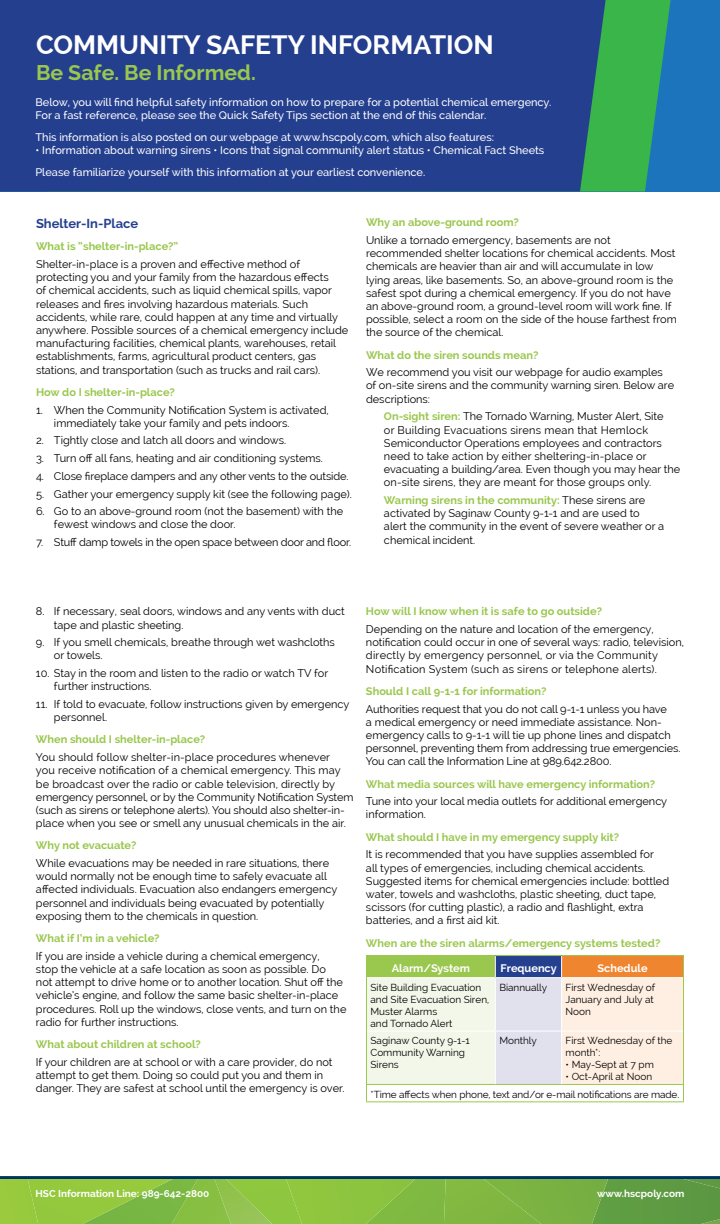
<style>
.page{position:relative;width:720px;height:1224px;background:#fff}
.page>*{position:absolute;margin:0;border:0;box-sizing:border-box;transform-origin:0 0}
.t1{font:700 26.6px "Raleway";color:#fff}
.t2{font:700 21.3px "Raleway";color:#9ac74e}
.t3{font:700 13px "Raleway";color:#25408f}
.t4{font:11px/13.2px "Raleway";color:#000}
.t5{font:500 11px/13.2px "Raleway";color:#fff}
.t6{font:700 11px "Raleway";color:#9ac74e}
.t7{font:11px "Raleway";letter-spacing:-.02em;color:#000}
.t8{font:700 11px "Raleway";color:#fff}
.t9{font:10px/12px "Raleway";color:#000}
.t10{font:700 10px "Raleway";color:#fff}
.s1{font-weight:700;color:#9ac74e}
</style>
<div class="page">
<div style="left:0;top:0;width:720px;height:192px;background:#1c75bc"></div>
<svg style="left:606px;top:0;width:65px;height:192px;fill:#39b54a"></svg>
<svg style="left:0;top:1179px;width:720px;height:45px;background:#81b941"></svg>
<hr style="left:0;top:1176px;width:720px;height:3px;background:#036">
<div style="left:0;top:0;width:606px;height:192px;background:#253f8f"></div>
<hr style="left:366px;top:955px;width:129px;height:1px;background:#9ac74e">
<hr style="left:495px;top:955px;width:67px;height:1px;background:#9ac74e">
<hr style="left:562px;top:955px;width:122px;height:1px;background:#9ac74e">
<hr style="left:366px;top:1101px;width:129px;height:1px;background:#9ac74e">
<hr style="left:495px;top:1101px;width:67px;height:1px;background:#9ac74e">
<hr style="left:562px;top:1101px;width:122px;height:1px;background:#9ac74e">
<svg style="left:366px;top:956px;width:318px;height:145px;background:#e7e2d2"></svg>
<hr style="left:495px;top:978px;width:1px;height:53px;background:#fff">
<hr style="left:561px;top:978px;width:1px;height:53px;background:#fff">
<hr style="left:367px;top:1031px;width:128px;height:1px;background:#fff">
<hr style="left:495px;top:1031px;width:67px;height:1px;background:#fff">
<hr style="left:495px;top:1032px;width:1px;height:52px;background:#fff">
<hr style="left:562px;top:1031px;width:121px;height:1px;background:#fff">
<hr style="left:561px;top:1032px;width:1px;height:52px;background:#fff">
<h1 class="t1" style="left:36px;top:30px;width:459px">COMMUNITY SAFETY INFORMATION</h1>
<h2 class="t2" style="left:36px;top:60px;width:221px">Be Safe. Be Informed.</h2>
<p class="t5" style="left:35px;top:95px;width:517px">Below, you will find helpful safety information on how to prepare for a potential chemical emergency.<br>For a fast reference, please see the Quick Safety Tips section at the end of this calendar.</p>
<p class="t5" style="left:35px;top:131px;width:460px">This information is also posted on our webpage at www.hscpoly.com, which also features:</p>
<p class="t5" style="left:35px;top:139px;width:510px;line-height:22.2px">• Information about warning sirens • Icons that signal community alert status • Chemical Fact Sheets<br>Please familiarize yourself with this information at your earliest convenience.</p>
<p class="t3" style="left:36px;top:216px;width:104px">Shelter-In-Place</p>
<p class="t6" style="left:36px;top:240px;width:144px">What is “shelter-in-place?”</p>
<p class="t4" style="left:36px;top:258px;width:314px">Shelter-in-place is a proven and effective method of protecting you and your family from the hazardous effects<br>of chemical accidents, such as liquid chemical spills, vapor releases and fires involving hazardous materials. Such accidents, while rare, could happen at any time and virtually anywhere. Possible sources of a chemical emergency include manufacturing facilities, chemical plants, warehouses, retail establishments, farms, agricultural product centers, gas stations, and transportation (such as trucks and rail cars).</p>
<p class="t6" style="left:36px;top:386px;width:140px">How do I shelter-in-place?</p>
<p class="t4" style="left:54px;top:403px;width:276px;text-indent:-18px">1. When the Community Notification System is activated, immediately take your family and pets indoors.</p>
<p class="t4" style="left:36px;top:434px;width:252px">2. Tightly close and latch all doors and windows.</p>
<p class="t4" style="left:36px;top:452px;width:289px">3. Turn off all fans, heating and air conditioning systems.</p>
<p class="t4" style="left:36px;top:469px;width:314px">4. Close fireplace dampers and any other vents to the outside.</p>
<p class="t4" style="left:36px;top:487px;width:317px">5. Gather your emergency supply kit (see the following page).</p>
<p class="t4" style="left:54px;top:505px;width:291px;text-indent:-18px">6. Go to an above-ground room (not the basement) with the fewest windows and close the door.</p>
<p class="t7" style="left:36px;top:536px;width:317px">7. Stuff damp towels in the open space between door and floor.</p>
<p class="t6" style="left:366px;top:216px;width:154px">Why an above-ground room?</p>
<p class="t4" style="left:366px;top:233px;width:312px">Unlike a tornado emergency, basements are not recommended shelter locations for chemical accidents. Most chemicals are heavier than air and will accumulate in low lying areas, like basements. So, an above-ground room is the safest spot during a chemical emergency. If you do not have an above-ground room, a ground-level room will work fine. If possible, select a room on the side of the house farthest from the source of the chemical.</p>
<p class="t6" style="left:366px;top:348px;width:174px">What do the siren sounds mean?</p>
<p class="t4" style="left:366px;top:366px;width:310px">We recommend you visit our webpage for audio examples of on-site sirens and the community warning siren. Below are descriptions:</p>
<p class="t4" style="left:384px;top:410px;width:298px"><span class="s1">On-sight siren:</span> The Tornado Warning, Muster Alert, Site<br>or Building Evacuations sirens mean that Hemlock Semiconductor Operations employees and contractors need to take action by either sheltering-in-place or evacuating a building/area. Even though you may hear the on-site sirens, they are meant for those groups only.</p>
<p class="t4" style="left:384px;top:494px;width:282px"><span class="s1">Warning sirens in the community:</span> These sirens are activated by Saginaw County 9-1-1 and are used to alert the community in the event of severe weather or a chemical incident.</p>
<p class="t4" style="left:54px;top:605px;width:292px;text-indent:-18px">8. If necessary, seal doors, windows and any vents with duct tape and plastic sheeting.</p>
<p class="t4" style="left:54px;top:636px;width:282px;text-indent:-18px">9. If you smell chemicals, breathe through wet washcloths or towels.</p>
<p class="t4" style="left:54px;top:667px;width:276px;text-indent:-18px">10. Stay in the room and listen to the radio or watch TV for further instructions.</p>
<p class="t4" style="left:54px;top:698px;width:297px;text-indent:-18px">11. If told to evacuate, follow instructions given by emergency personnel.</p>
<p class="t6" style="left:36px;top:733px;width:171px">When should I shelter-in-place?</p>
<p class="t4" style="left:36px;top:751px;width:319px">You should follow shelter-in-place procedures whenever<br>you receive notification of a chemical emergency. This may be broadcast over the radio or cable television, directly by emergency personnel, or by the Community Notification System (such as sirens or telephone alerts). You should also shelter-in&shy;place when you see or smell any unusual chemicals in the air.</p>
<p class="t6" style="left:36px;top:839px;width:102px">Why not evacuate?</p>
<p class="t4" style="left:36px;top:857px;width:303px">While evacuations may be needed in rare situations, there would normally not be enough time to safely evacuate all affected individuals. Evacuation also endangers emergency personnel and individuals being evacuated by potentially exposing them to the chemicals in question.</p>
<p class="t6" style="left:36px;top:932px;width:125px">What if I’m in a vehicle?</p>
<p class="t4" style="left:36px;top:949px;width:312px">If you are inside a vehicle during a chemical emergency,<br>stop the vehicle at a safe location as soon as possible. Do<br>not attempt to drive home or to another location. Shut off the vehicle’s engine, and follow the same basic shelter-in-place procedures. Roll up the windows, close vents, and turn on the radio for further instructions.</p>
<p class="t6" style="left:36px;top:1038px;width:166px">What about children at school?</p>
<p class="t4" style="left:36px;top:1055px;width:310px">If your children are at school or with a care provider, do not attempt to get them. Doing so could put you and them in danger. They are safest at school until the emergency is over.</p>
<p class="t6" style="left:366px;top:605px;width:238px">How will I know when it is safe to go outside?</p>
<p class="t4" style="left:366px;top:623px;width:320px">Depending on the nature and location of the emergency, notification could occur in one of several ways: radio, television, directly by emergency personnel, or via the Community Notification System (such as sirens or telephone alerts).</p>
<p class="t6" style="left:366px;top:685px;width:182px">Should I call 9-1-1 for information?</p>
<p class="t4" style="left:366px;top:702px;width:316px">Authorities request that you do not call 9-1-1 unless you have<br>a medical emergency or need immediate assistance. Non&shy;emergency calls to 9-1-1 will tie up phone lines and dispatch personnel, preventing them from addressing true emergencies.<br>You can call the Information Line at 989.642.2800.</p>
<p class="t6" style="left:366px;top:777px;width:291px">What media sources will have emergency information?</p>
<p class="t4" style="left:366px;top:795px;width:303px">Tune into your local media outlets for additional emergency information.</p>
<p class="t6" style="left:366px;top:830px;width:255px">What should I have in my emergency supply kit?</p>
<p class="t4" style="left:366px;top:848px;width:305px">It is recommended that you have supplies assembled for<br>all types of emergencies, including chemical accidents.<br>Suggested items for chemical emergencies include: bottled water, towels and washcloths, plastic sheeting, duct tape, scissors (for cutting plastic), a radio and flashlight, extra batteries, and a first aid kit.</p>
<p class="t6" style="left:366px;top:936px;width:296px">When are the siren alarms/emergency systems tested?</p>
<p class="t8" style="left:392px;top:962px;width:80px">Alarm/System</p>
<p class="t8" style="left:500px;top:962px;width:58px">Frequency</p>
<p class="t8" style="left:597px;top:962px;width:52px">Schedule</p>
<p class="t9" style="left:371px;top:982px;width:120px">Site Building Evacuation and Site Evacuation Siren,<br>Muster Alarms<br>and Tornado Alert</p>
<p class="t9" style="left:499px;top:982px;width:49px">Biannually</p>
<p class="t9" style="left:566px;top:982px;width:91px">First Wednesday of<br>January and July at<br>Noon</p>
<p class="t9" style="left:371px;top:1035px;width:101px">Saginaw County 9-1-1<br>Community Warning<br>Sirens</p>
<p class="t9" style="left:499px;top:1035px;width:39px">Monthly</p>
<p class="t9" style="left:566px;top:1035px;width:108px">First Wednesday of the month*:</p>
<p class="t9" style="left:566px;top:1059px;width:90px">• May-Sept at 7 pm</p>
<p class="t9" style="left:371px;top:1068px;width:310px;line-height:17.4px;text-indent:195px">• Oct-April at Noon *Time affects when phone, text and/or e-mail notifications are made.</p>
<p class="t10" style="left:36px;top:1188px;width:175px">HSC Information Line: 989-642-2800</p>
<p class="t10" style="left:597px;top:1188px;width:89px">www.hscpoly.com</p>
</div>
